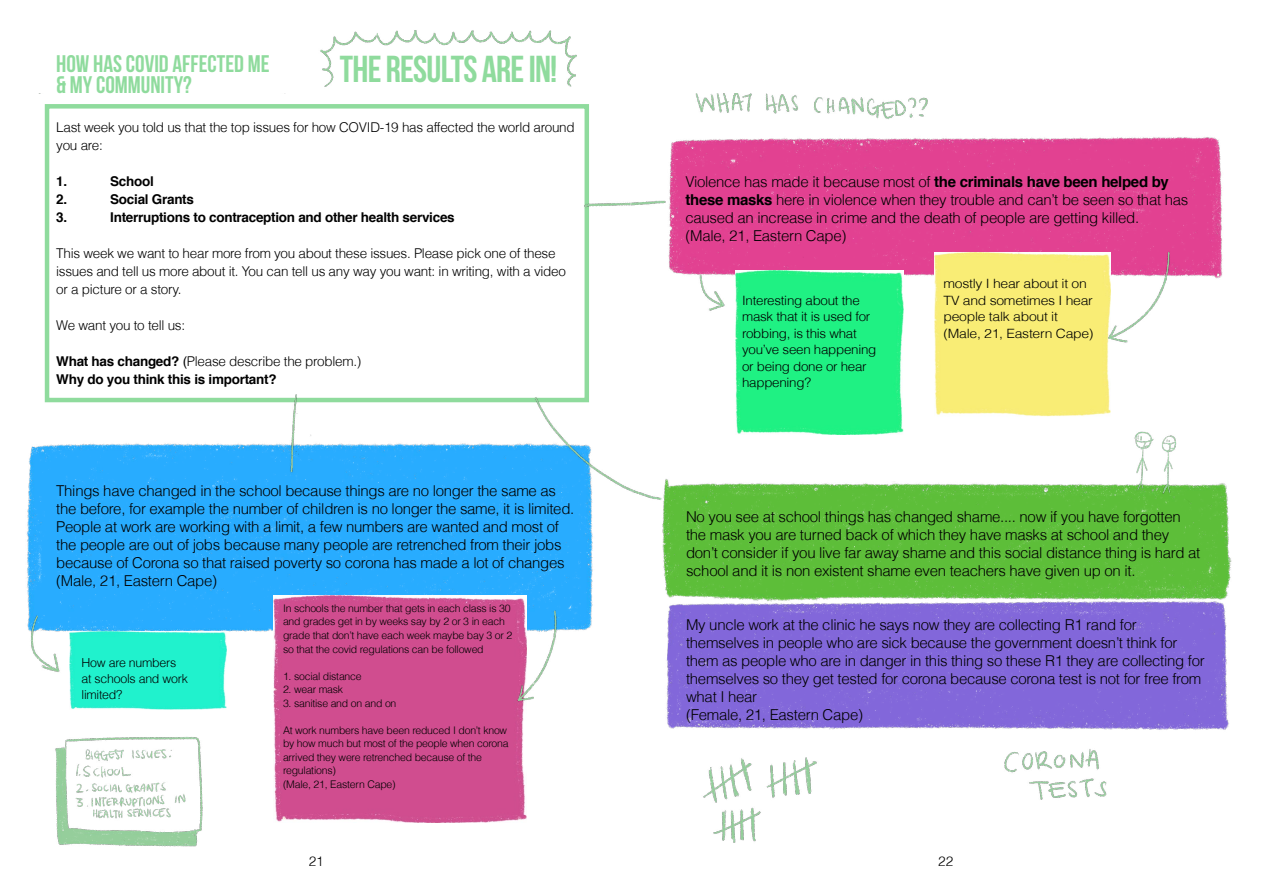
<style>
.page{position:relative;width:1263px;height:893px;background:#fff}
.page>*{position:absolute;margin:0;border:0;box-sizing:border-box;transform-origin:0 0}
.t1{font:700 37.5px "Bebas Neue";letter-spacing:-.02em;color:#8fdb9d}
.t2{font:700 24px/21px "Bebas Neue";color:#8fdb9d}
.t3{font:300 15px/18px "Helvetica";letter-spacing:-.02em;color:#000}
.t4{font:300 13.5px/18px "Helvetica";letter-spacing:-.02em;color:#000}
.t5{font:700 13.5px/18px "Helvetica";letter-spacing:-.02em;color:#000}
.t6{font:300 12.9px/16.6px "Helvetica";letter-spacing:-.02em;color:#000;scale:1.04 1}
.t7{font:300 12.75px/16.5px "Helvetica";letter-spacing:-.02em;color:#000;scale:1.09 1}
.t8{font:300 12.45px/15.9px "Helvetica";letter-spacing:-.02em;color:#000}
.t9{font:300 10.5px/13.5px "Helvetica";letter-spacing:-.02em;color:#000}
.s1{font-weight:400}
.s2{font-weight:300}
.s3{font-weight:700}
</style>
<div class="page">
<img style="left:320px;top:30px;width:257px;height:57px">
<img style="left:26px;top:93px;width:1206px;height:754px">
<h2 class="t2" style="left:56px;top:53px;width:215px">HOW HAS COVID AFFECTED ME &amp; MY COMMUNITY?</h2>
<h1 class="t1" style="left:340px;top:49px;width:219px">THE RESULTS ARE IN!</h1>
<p class="t4" style="left:56px;top:118px;width:520px">Last week you told us that the top issues for how COVID-19 has affected the world around you are:</p>
<p class="t5" style="left:56px;top:173px;width:12px">1.</p>
<p class="t5" style="left:110px;top:173px;width:45px">School</p>
<p class="t5" style="left:56px;top:191px;width:12px">2.</p>
<p class="t5" style="left:110px;top:191px;width:85px">Social Grants</p>
<p class="t5" style="left:56px;top:209px;width:12px">3.</p>
<p class="t5" style="left:110px;top:209px;width:346px">Interruptions to contraception and other health services</p>
<p class="t4" style="left:56px;top:244px;width:511px">This week we want to hear more from you about these issues. Please pick one of these issues and tell us more about it. You can tell us any way you want: in writing, with a video or a picture or a story.</p>
<p class="t4" style="left:56px;top:316px;width:130px">We want you to tell us:</p>
<p class="t5" style="left:56px;top:353px;width:307px">What has changed? <span class="s1">(</span><span class="s2">Please describe the problem.)<br></span>Why do you think this is important?</p>
<p class="t3" style="left:56px;top:482px;width:520px">Things have changed in the school because things are no longer the same as the before, for example the number of children is no longer the same, it is limited.<br>People at work are working with a limit, a few numbers are wanted and most of the people are out of jobs because many people are retrenched from their jobs because of Corona so that raised poverty so corona has made a lot of changes (Male, 21, Eastern Cape)</p>
<p class="t8" style="left:81px;top:655px;width:108px">How are numbers at schools and work limited?</p>
<p class="t9" style="left:283px;top:601px;width:231px">In schools the number that gets in each class is 30 and grades get in by weeks say by 2 or 3 in each grade that don’t have each week maybe bay 3 or 2 so that the covid regulations can be followed</p>
<p class="t9" style="left:283px;top:669px;width:80px">1. social distance</p>
<p class="t9" style="left:283px;top:682px;width:62px">2. wear mask</p>
<p class="t9" style="left:283px;top:696px;width:115px">3. sanitise and on and on</p>
<p class="t9" style="left:283px;top:723px;width:227px">At work numbers have been reduced I don’t know by how much but most of the people when corona arrived they were retrenched because of the regulations)<br>(Male, 21, Eastern Cape)</p>
<p class="t3" style="left:685px;top:173px;width:504px">Violence has made it because most of <span class="s3">the criminals have been helped by these masks</span> here in violence when they trouble and can’t be seen so that has caused an increase in crime and the death of people are getting killed.<br>(Male, 21, Eastern Cape)</p>
<p class="t6" style="left:742px;top:292px;width:131px">Interesting about the mask that it is used for robbing, is this what you’ve seen happening or being done or hear happening?</p>
<p class="t7" style="left:943px;top:275px;width:139px">mostly I hear about it on<br>TV and sometimes I hear people talk about it (Male, 21, Eastern Cape)</p>
<p class="t3" style="left:686px;top:508px;width:516px">No you see at school things has changed shame.... now if you have forgotten the mask you are turned back of which they have masks at school and they don’t consider if you live far away shame and this social distance thing is hard at school and it is non existent shame even teachers have given up on it.</p>
<p class="t3" style="left:686px;top:616px;width:520px">My uncle work at the clinic he says now they are collecting R1 rand for themselves in people who are sick because the government doesn’t think for them as people who are in danger in this thing so these R1 they are collecting for themselves so they get tested for corona because corona test is not for free from what I hear<br>(Female, 21, Eastern Cape)</p>
<p class="t4" style="left:309px;top:852px;width:17px">21</p>
<p class="t4" style="left:938px;top:852px;width:17px">22</p>
</div>
